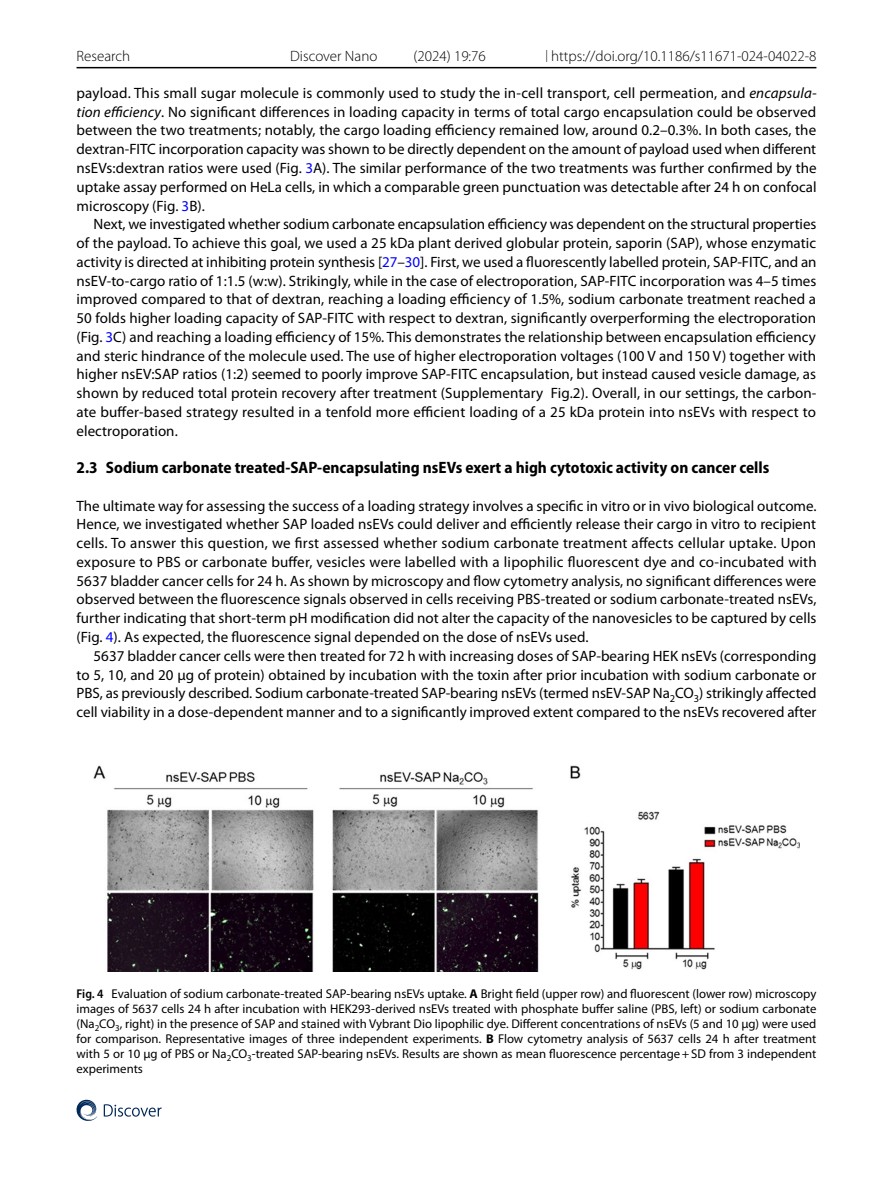
<style>
.page{position:relative;width:893px;height:1187px;background:#fff}
.page>*{position:absolute;margin:0;border:0;box-sizing:border-box;transform-origin:0 0}
.t1{font:700 semi-condensed 16.5px "Myriad Pro";color:#000}
.t2{font:15px/18.8px "Myriad Pro";letter-spacing:.005em;color:#000;text-align:justify}
.t3{font:300 15px "Myriad Pro";color:#000}
.t4{font:12.75px/15px "Myriad Pro";color:#000;text-align:justify}
.s1{font-size:12px}
.s2{font-style:italic}
.s3{color:#00f}
.s4{font-weight:600;font-stretch:semi-condensed}
.s5{font-weight:700}
</style>
<div class="page">
<hr style="left:77px;top:67px;width:739px;height:1px;background:#000">
<svg style="left:76px;top:1099px;width:21px;height:21px"></svg>
<svg style="left:104px;top:1104px;width:58px;height:12px"></svg>
<img style="left:94px;top:765px;width:705px;height:206px">
<p class="t3" style="left:77px;top:47px;width:55px">Research</p>
<p class="t3" style="left:290px;top:47px;width:89px">Discover Nano</p>
<p class="t3" style="left:413px;top:47px;width:74px">(2024) 19:76</p>
<p class="t3" style="left:545px;top:47px;width:273px"><span class="s1">|</span> https://doi.org/10.1186/s11671-024-04022-8</p>
<p class="t2" style="left:77px;top:83px;width:742px">payload. This small sugar molecule is commonly used to study the in-cell transport, cell permeation, and <span class="s2">encapsula&shy;tion efficiency</span>. No significant differences in loading capacity in terms of total cargo encapsulation could be observed between the two treatments; notably, the cargo loading efficiency remained low, around 0.2–0.3%. In both cases, the dextran-FITC incorporation capacity was shown to be directly dependent on the amount of payload used when different nsEVs:dextran ratios were used (Fig. <span class="s3">3</span>A). The similar performance of the two treatments was further confirmed by the uptake assay performed on HeLa cells, in which a comparable green punctuation was detectable after 24 h on confocal microscopy (Fig. <span class="s3">3</span>B).</p>
<p class="t2" style="left:77px;top:214px;width:742px;text-indent:17px">Next, we investigated whether sodium carbonate encapsulation efficiency was dependent on the structural properties of the payload. To achieve this goal, we used a 25 kDa plant derived globular protein, saporin (SAP), whose enzymatic activity is directed at inhibiting protein synthesis [<span class="s3">27</span>–<span class="s3">30</span>]. First, we used a fluorescently labelled protein, SAP-FITC, and an nsEV-to-cargo ratio of 1:1.5 (w:w). Strikingly, while in the case of electroporation, SAP-FITC incorporation was 4–5 times improved compared to that of dextran, reaching a loading efficiency of 1.5%, sodium carbonate treatment reached a 50 folds higher loading capacity of SAP-FITC with respect to dextran, significantly overperforming the electroporation (Fig. <span class="s3">3</span>C) and reaching a loading efficiency of 15%. This demonstrates the relationship between encapsulation efficiency and steric hindrance of the molecule used. The use of higher electroporation voltages (100 V and 150 V) together with higher nsEV:SAP ratios (1:2) seemed to poorly improve SAP-FITC encapsulation, but instead caused vesicle damage, as shown by reduced total protein recovery after treatment (Supplementary Fig.2). Overall, in our settings, the carbon&shy;ate buffer-based strategy resulted in a tenfold more efficient loading of a 25 kDa protein into nsEVs with respect to electroporation.</p>
<p class="t1" style="left:77px;top:458px;width:694px">2.3 Sodium carbonate treated‑SAP‑encapsulating nsEVs exert a high cytotoxic activity on cancer cells</p>
<p class="t2" style="left:77px;top:496px;width:742px">The ultimate way for assessing the success of a loading strategy involves a specific in vitro or in vivo biological outcome.<br>Hence, we investigated whether SAP loaded nsEVs could deliver and efficiently release their cargo in vitro to recipient cells. To answer this question, we first assessed whether sodium carbonate treatment affects cellular uptake. Upon exposure to PBS or carbonate buffer, vesicles were labelled with a lipophilic fluorescent dye and co-incubated with 5637 bladder cancer cells for 24 h. As shown by microscopy and flow cytometry analysis, no significant differences were observed between the fluorescence signals observed in cells receiving PBS-treated or sodium carbonate-treated nsEVs, further indicating that short-term pH modification did not alter the capacity of the nanovesicles to be captured by cells (Fig. <span class="s3">4</span>). As expected, the fluorescence signal depended on the dose of nsEVs used.</p>
<p class="t2" style="left:77px;top:646px;width:742px;text-indent:17px">5637 bladder cancer cells were then treated for 72 h with increasing doses of SAP-bearing HEK nsEVs (corresponding to 5, 10, and 20 µg of protein) obtained by incubation with the toxin after prior incubation with sodium carbonate or PBS, as previously described. Sodium carbonate-treated SAP-bearing nsEVs (termed nsEV-SAP Na<sub>2</sub>CO<sub>3</sub>) strikingly affected cell viability in a dose-dependent manner and to a significantly improved extent compared to the nsEVs recovered after</p>
<p class="t4" style="left:77px;top:986px;width:741px"><span class="s4">Fig. 4</span> Evaluation of sodium carbonate-treated SAP-bearing nsEVs uptake. <span class="s5">A</span> Bright field (upper row) and fluorescent (lower row) microscopy images of 5637 cells 24 h after incubation with HEK293-derived nsEVs treated with phosphate buffer saline (PBS, left) or sodium carbonate (Na<sub>2</sub>CO<sub>3</sub>, right) in the presence of SAP and stained with Vybrant Dio lipophilic dye. Different concentrations of nsEVs (5 and 10 µg) were used for comparison. Representative images of three independent experiments. <span class="s5">B</span> Flow cytometry analysis of 5637 cells 24 h after treatment with 5 or 10 µg of PBS or Na<sub>2</sub>CO<sub>3</sub>-treated SAP-bearing nsEVs. Results are shown as mean fluorescence percentage+SD from 3 independent experiments</p>
</div>
